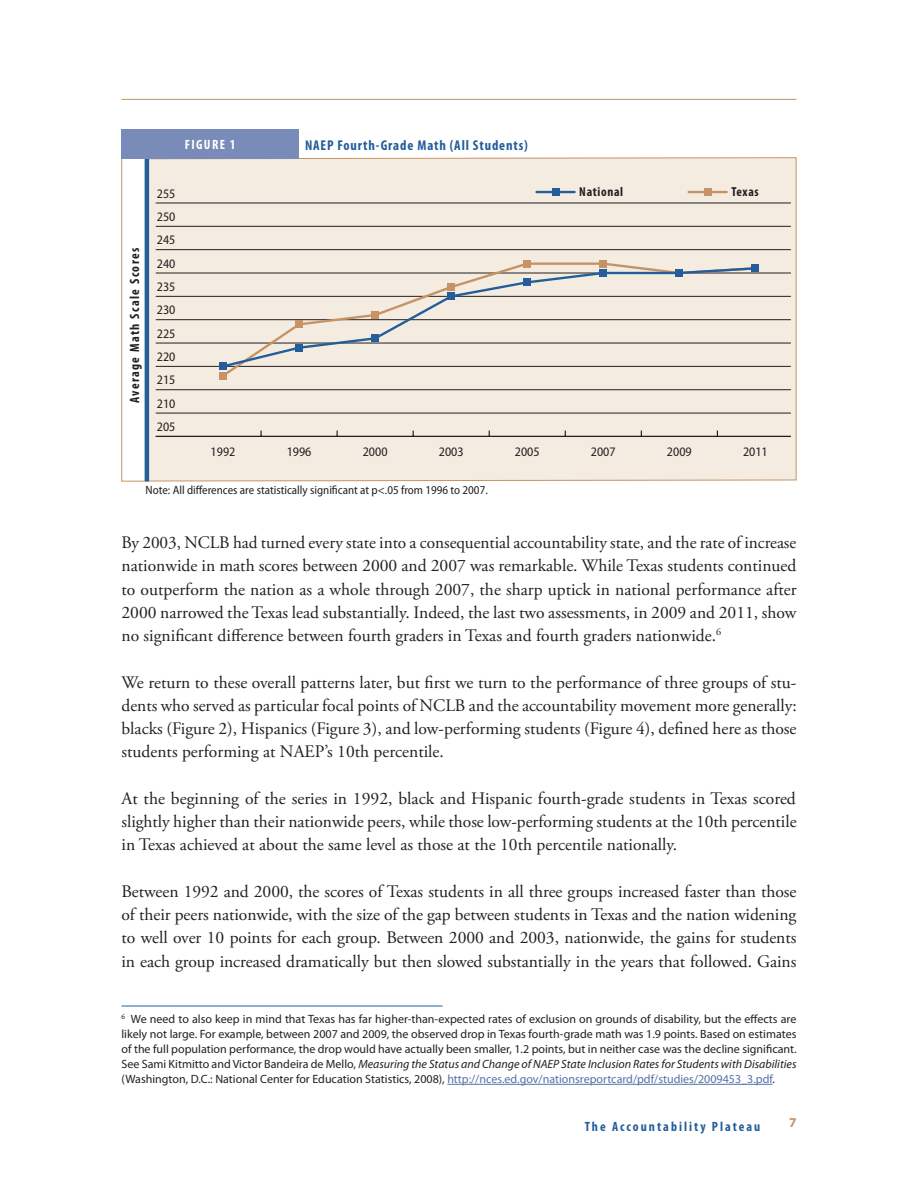
<style>
.page{position:relative;width:918px;height:1188px;background:#fff}
.page>*{position:absolute;margin:0;border:0;box-sizing:border-box;transform-origin:0 0}
.t1{font:17.55px/23.2px "Adobe Garamond Pro";color:#231f20;text-align:justify}
.t2{font:700 condensed 14.25px "Myriad Pro";letter-spacing:.06em;color:#235d9a}
.t3{font:700 condensed 13.5px "Myriad Pro";letter-spacing:.15em;color:#235d9a}
.t4{font:700 condensed 13.5px "Myriad Pro";letter-spacing:.1em;color:#231f20}
.t5{font:700 condensed 13.5px "Myriad Pro";letter-spacing:.1em;color:#fff}
.t6{font:700 13.5px "Myriad Pro";color:#c69365}
.t7{font:semi-condensed 13.05px "Myriad Pro";color:#231f20}
.t8{font:700 condensed 13.05px "Myriad Pro";letter-spacing:.05em;color:#231f20}
.t9{font:12px/15px "Myriad Pro";color:#231f20;text-align:justify}
.t10{font:semi-condensed 12px "Myriad Pro";color:#231f20}
.s1{font-style:italic}
.s2{color:#5372a9}
</style>
<div class="page">
<hr style="left:122px;top:99px;width:674px;height:1px;background:#c69365">
<div style="left:147px;top:157px;width:650px;height:325px;background:#f4ece1"></div>
<hr style="left:145px;top:154px;width:4px;height:327px;background:#235d9a">
<hr style="left:156px;top:436px;width:635px;height:1px;background:#231f20">
<hr style="left:156px;top:413px;width:635px;height:1px;background:#231f20">
<hr style="left:156px;top:389px;width:635px;height:1px;background:#231f20">
<hr style="left:156px;top:366px;width:635px;height:1px;background:#231f20">
<hr style="left:156px;top:343px;width:635px;height:1px;background:#231f20">
<hr style="left:156px;top:319px;width:635px;height:1px;background:#231f20">
<hr style="left:156px;top:296px;width:635px;height:1px;background:#231f20">
<hr style="left:156px;top:273px;width:635px;height:1px;background:#231f20">
<hr style="left:156px;top:249px;width:635px;height:1px;background:#231f20">
<hr style="left:156px;top:226px;width:635px;height:1px;background:#231f20">
<hr style="left:156px;top:203px;width:635px;height:1px;background:#231f20">
<div style="left:220px;top:369px;width:538px;height:10px;background:#f4ece1"></div>
<svg style="left:220px;top:190px;width:538px;height:179px;background:#e7e0d6"></svg>
<div style="left:704px;top:188px;width:7px;height:8px;background:#c69365"></div>
<div style="left:219px;top:372px;width:8px;height:7px;background:#c69365"></div>
<div style="left:296px;top:321px;width:7px;height:7px;background:#c69365"></div>
<div style="left:372px;top:311px;width:7px;height:8px;background:#c69365"></div>
<div style="left:448px;top:283px;width:7px;height:8px;background:#c69365"></div>
<div style="left:524px;top:260px;width:7px;height:7px;background:#c69365"></div>
<div style="left:600px;top:260px;width:7px;height:7px;background:#c69365"></div>
<div style="left:552px;top:188px;width:7px;height:8px;background:#235d9a"></div>
<div style="left:219px;top:363px;width:8px;height:7px;background:#235d9a"></div>
<div style="left:296px;top:344px;width:7px;height:7px;background:#235d9a"></div>
<div style="left:372px;top:335px;width:7px;height:7px;background:#235d9a"></div>
<div style="left:448px;top:293px;width:7px;height:7px;background:#235d9a"></div>
<div style="left:524px;top:279px;width:7px;height:7px;background:#235d9a"></div>
<div style="left:600px;top:269px;width:7px;height:8px;background:#235d9a"></div>
<div style="left:676px;top:269px;width:7px;height:8px;background:#235d9a"></div>
<div style="left:752px;top:265px;width:7px;height:7px;background:#235d9a"></div>
<div style="left:122px;top:130px;width:177px;height:29px;background:#798bb9"></div>
<hr style="left:447px;top:1084px;width:326px;height:1px;background:#5372a9">
<hr style="left:122px;top:1006px;width:321px;height:1px;background:#235d9a">
<p class="t5" style="left:185px;top:137px;width:52px">FIGURE 1</p>
<p class="t2" style="left:305px;top:137px;width:224px">NAEP Fourth-Grade Math (All Students)</p>
<p class="t7" style="left:157px;top:186px;width:20px">255</p>
<p class="t8" style="left:579px;top:184px;width:45px">National</p>
<p class="t8" style="left:731px;top:184px;width:29px">Texas</p>
<p class="t7" style="left:157px;top:210px;width:20px">250</p>
<p class="t4" style="left:127px;top:403px;width:157px;rotate:-90deg">Average Math Scale Scores</p>
<p class="t7" style="left:157px;top:233px;width:20px">245</p>
<p class="t7" style="left:157px;top:256px;width:20px">240</p>
<p class="t7" style="left:157px;top:280px;width:20px">235</p>
<p class="t7" style="left:157px;top:303px;width:20px">230</p>
<p class="t7" style="left:157px;top:326px;width:20px">225</p>
<p class="t7" style="left:157px;top:350px;width:20px">220</p>
<p class="t7" style="left:157px;top:373px;width:20px">215</p>
<p class="t7" style="left:157px;top:396px;width:20px">210</p>
<p class="t7" style="left:157px;top:420px;width:20px">205</p>
<p class="t7" style="left:211px;top:445px;width:26px">1992</p>
<p class="t7" style="left:287px;top:445px;width:26px">1996</p>
<p class="t7" style="left:363px;top:445px;width:26px">2000</p>
<p class="t7" style="left:439px;top:445px;width:26px">2003</p>
<p class="t7" style="left:515px;top:445px;width:26px">2005</p>
<p class="t7" style="left:591px;top:445px;width:26px">2007</p>
<p class="t7" style="left:667px;top:445px;width:26px">2009</p>
<p class="t7" style="left:743px;top:445px;width:26px">2011</p>
<p class="t10" style="left:146px;top:484px;width:344px">Note: All differences are statistically significant at p&lt;.05 from 1996 to 2007.</p>
<p class="t1" style="left:122px;top:532px;width:677px">By 2003, NCLB had turned every state into a consequential accountability state, and the rate of increase nationwide in math scores between 2000 and 2007 was remarkable. While Texas students continued to outperform the nation as a whole through 2007, the sharp uptick in national performance after 2000 narrowed the Texas lead substantially. Indeed, the last two assessments, in 2009 and 2011, show no significant difference between fourth graders in Texas and fourth graders nationwide.<sup>6</sup></p>
<p class="t1" style="left:121px;top:671px;width:677px">We return to these overall patterns later, but first we turn to the performance of three groups of stu&shy;dents who served as particular focal points of NCLB and the accountability movement more generally: blacks (Figure 2), Hispanics (Figure 3), and low-performing students (Figure 4), defined here as those students performing at NAEP’s 10th percentile.</p>
<p class="t1" style="left:122px;top:787px;width:677px">At the beginning of the series in 1992, black and Hispanic fourth-grade students in Texas scored slightly higher than their nationwide peers, while those low-performing students at the 10th percentile in Texas achieved at about the same level as those at the 10th percentile nationally.</p>
<p class="t1" style="left:122px;top:880px;width:676px">Between 1992 and 2000, the scores of Texas students in all three groups increased faster than those of their peers nationwide, with the size of the gap between students in Texas and the nation widening to well over 10 points for each group. Between 2000 and 2003, nationwide, the gains for students in each group increased dramatically but then slowed substantially in the years that followed. Gains</p>
<p class="t9" style="left:122px;top:1012px;width:677px"><sup>6</sup> We need to also keep in mind that Texas has far higher-than-expected rates of exclusion on grounds of disability, but the effects are likely not large. For example, between 2007 and 2009, the observed drop in Texas fourth-grade math was 1.9 points. Based on estimates of the full population performance, the drop would have actually been smaller, 1.2 points, but in neither case was the decline significant.<br>See Sami Kitmitto and Victor Bandeira de Mello, <span class="s1">Measuring the Status and Change of NAEP State Inclusion Rates for Students with Disabilities </span>(Washington, D.C.: National Center for Education Statistics, 2008), <span class="s2">http://nces.ed.gov/nationsreportcard/pdf/studies/2009453_3.pdf</span>.</p>
<p class="t3" style="left:585px;top:1119px;width:177px">The Accountability Plateau</p>
<p class="t6" style="left:789px;top:1114px;width:9px">7</p>
</div>
